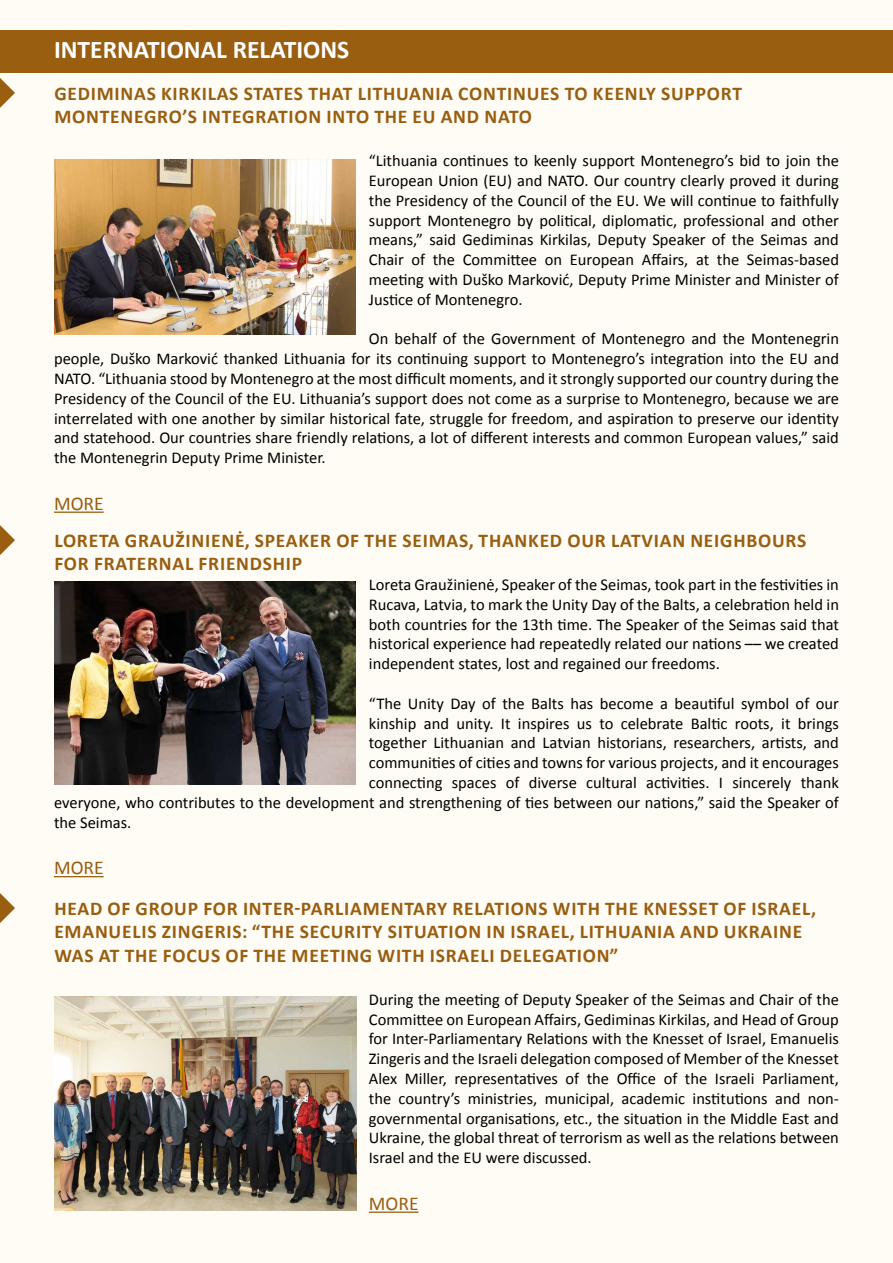
<style>
.page{position:relative;width:893px;height:1263px;background:#fefcf5}
.page>*{position:absolute;margin:0;border:0;box-sizing:border-box;transform-origin:0 0}
.t1{font:700 25.5px "Calibri";color:#fff}
.t2{font:700 19.5px/23.4px "Calibri";letter-spacing:.04em;color:#995e10}
.t3{font:19.5px "Calibri";color:#995e10}
.t4{font:16.5px/19.8px "Calibri";color:#000;text-align:justify}
</style>
<div class="page">
<hr style="left:54px;top:511px;width:50px;height:2px;background:#995e10">
<img style="left:54px;top:159px;width:302px;height:175px">
<svg style="left:0;top:78px;width:15px;height:30px"></svg>
<hr style="left:369px;top:1211px;width:50px;height:2px;background:#995e10">
<svg style="left:0;top:893px;width:15px;height:30px"></svg>
<img style="left:54px;top:996px;width:302px;height:214px">
<hr style="left:54px;top:876px;width:50px;height:1px;background:#995e10">
<svg style="left:0;top:525px;width:15px;height:30px"></svg>
<img style="left:54px;top:582px;width:302px;height:203px">
<div style="left:0;top:30px;width:893px;height:42px;background:#995e10"></div>
<h1 class="t1" style="left:54px;top:33px;width:297px">INTERNATIONAL RELATIONS</h1>
<p class="t2" style="left:54px;top:81px;width:689px">GEDIMINAS KIRKILAS STATES THAT LITHUANIA CONTINUES TO KEENLY SUPPORT<br>MONTENE</p>
<p class="t2" style="left:144px;top:105px;width:69px">GRO’S INTE</p>
<p class="t2" style="left:242px;top:105px;width:24px">GRATI</p>
<p class="t2" style="left:295px;top:105px;width:92px">ONINTO THE</p>
<p class="t2" style="left:413px;top:105px;width:120px">EU AN D NATO</p>
<p class="t4" style="left:369px;top:151px;width:472px">“Lithuania continues to keenly support Montenegro’s bid to join the<br>European U nion (EU) and NATO</p>
<p class="t4" style="left:369px;top:171px;width:472px;text-indent:216px">. Our country clearly proved it during the Presidency of the Council of the EU. We will continue to faithfully support Montenegro by political, diplomatic, professional and other means,” said Gediminas Kirkilas, Deputy Speaker of the Seimas and Chair of the Committee on European Affairs, at the Seimas-based meeting with Duško Marković, Deputy Prime M inister and M inister of Justice of Montenegro.</p>
<p class="t4" style="left:54px;top:329px;width:786px;text-indent:315px">On behalf of the Government of Montenegro and the Montenegrin people, Duško Marković thanked Lithuania for its continuing support to Montenegro’s integration into the EU and NATO</p>
<p class="t4" style="left:54px;top:369px;width:786px;text-indent:37px">. “Lithuania stood by Montenegro at the most difficult moments, and it strongly supported our country during the Presidency of the Council of the EU . Lithuania’s support does not come as a surprise to Montenegro, because we are interrelated with one another by similar historical fate, struggle for freedom, and aspiration to preserve our identity and statehood. Our countries share friendly relations, a lot of different interests and common European values,” said the Montenegrin Deputy Prime M inister.</p>
<p class="t3" style="left:54px;top:491px;width:13px">MORE</p>
<p class="t2" style="left:54px;top:529px;width:752px">LORETA GRAUŽINIENĖ, SPEAKER OF THE SEIMAS, THANKED OUR LATVIAN NEIGHBOURS<br>FOR FRATERNAL</p>
<p class="t2" style="left:199px;top:552px;width:21px">FRIEN</p>
<p class="t2" style="left:250px;top:552px;width:24px">DSHIP</p>
<p class="t4" style="left:369px;top:575px;width:472px">Loreta Graužinienė, Speaker of the Seimas, took part in the festivities in Rucava, Latvia, to mark the U nity Day of the Balts, a celebration held in both countries for the 13th time. The Speaker of the Seimas said that historical experience had repeatedly related our nations –– we created independent states, lost and regained our freedoms.</p>
<p class="t4" style="left:369px;top:693px;width:472px">“The U nity Day of the Balts has become a beautiful symbol of our</p>
<p class="t4" style="left:369px;top:713px;width:472px">kinship and unity. It inspires us to celebrate Baltic roots, it brings</p>
<p class="t4" style="left:369px;top:733px;width:472px">together Lithuanian and Latvian historians, researchers, artists, and</p>
<p class="t4" style="left:369px;top:753px;width:472px">communities of cities and towns for various projects, and it encourages</p>
<p class="t4" style="left:369px;top:773px;width:472px">connecting spaces of diverse cultural activities. I sincerely thank</p>
<p class="t4" style="left:54px;top:792px;width:787px">everyone, who contributes to the development and strengthening of ties between our nations,” said the Speaker of</p>
<p class="t4" style="left:54px;top:812px;width:79px">the Seimas.</p>
<p class="t3" style="left:54px;top:856px;width:13px">MORE</p>
<p class="t2" style="left:54px;top:896px;width:763px">HEAD OF GROUP FOR INTER-PARLIAMENTARY RELATIONS WITH THE KNESSET OF ISRAEL,<br>EMANUELIS ZINGERIS: “THE SECURITY SITUATION IN ISRAEL, LITHUANIA AND UKRAINE<br>WAS AT THE FOCUS OF THE MEETING WITH ISRAELI DELEGATION”</p>
<p class="t4" style="left:369px;top:989px;width:472px">During the meeting of Deputy Speaker of the Seimas and Chair of the Committee on European Affairs, Gediminas Kirkilas, and Head of Group for I nter-Parliamentary Relations with the Knesset of Israel, Emanuelis Zingeris and the Israeli delegation composed of Member of the Knesset Alex M iller, representatives of the Office of the Israeli Parliament, the country’s ministries, municipal, academic institutions and non&shy;governmental organisations, etc., the situation in the M iddle East and U kraine, the global threat of terrorism as well as the relations between Israel and the EU were discussed.</p>
<p class="t3" style="left:369px;top:1191px;width:13px">MORE</p>
</div>
